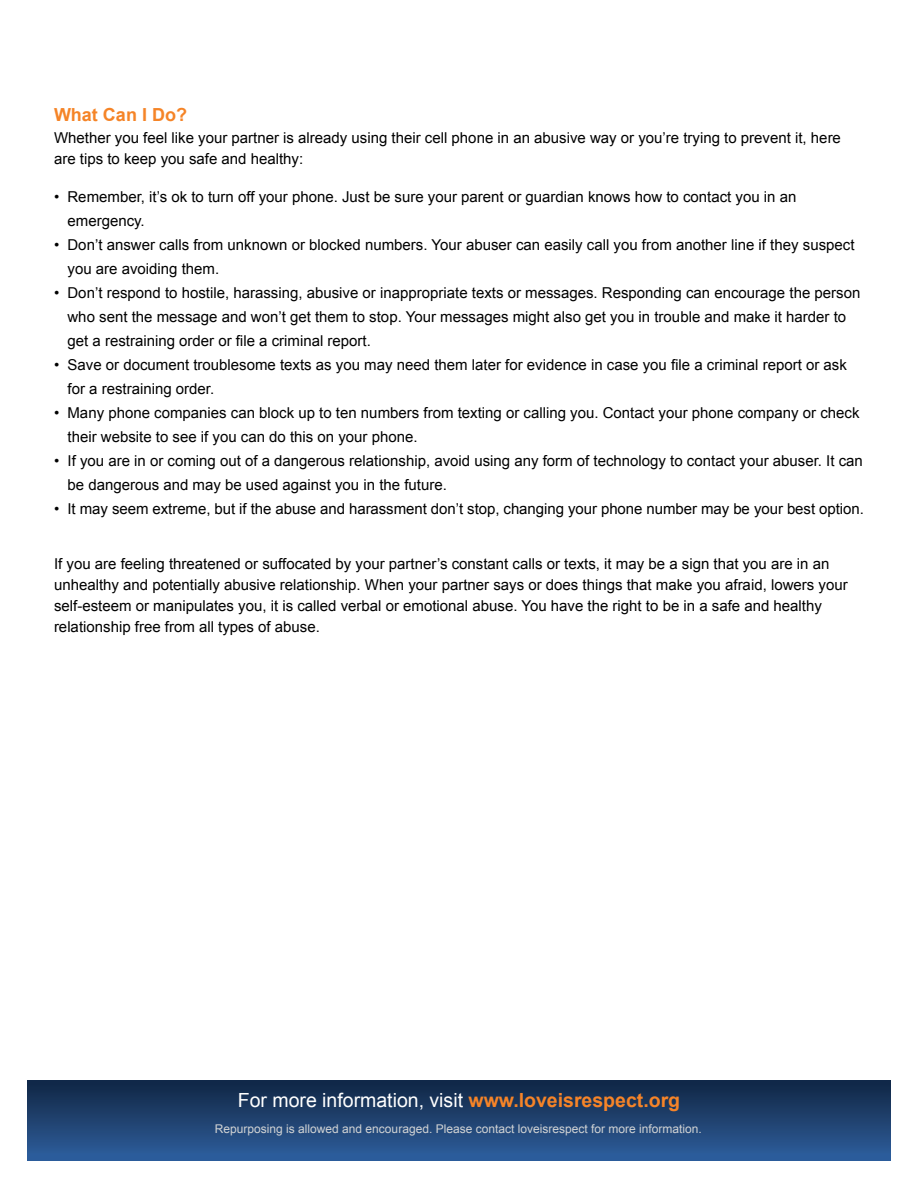
<style>
.page{position:relative;width:918px;height:1188px;background:#fff}
.page>*{position:absolute;margin:0;border:0;box-sizing:border-box;transform-origin:0 0}
.t1{font:19.5px "Arial";color:#fff}
.t2{font:700 18px "Arial";color:#f58427}
.t3{font:15px/24px "Arial";color:#000}
.t4{font:12px "Arial";color:#d1d3d4}
.s1{font-weight:700;color:#f68428}
</style>
<div class="page">
<div style="left:27px;top:1080px;width:864px;height:81px;background:linear-gradient(to bottom,#102543,#2e5f9e)"></div>
<p class="t2" style="left:54px;top:103px;width:135px">What Can I Do?</p>
<p class="t3" style="left:54px;top:128px;width:789px;line-height:21px">Whether you feel like your partner is already using their cell phone in an abusive way or you’re trying to prevent it, here are tips to keep you safe and healthy:</p>
<p class="t3" style="left:68px;top:185px;width:730px;text-indent:-14px">• Remember, it’s ok to turn off your phone. Just be sure your parent or guardian knows how to contact you in an emergency.</p>
<p class="t3" style="left:68px;top:233px;width:789px;text-indent:-14px">• Don’t answer calls from unknown or blocked numbers. Your abuser can easily call you from another line if they suspect you are avoiding them.</p>
<p class="t3" style="left:68px;top:281px;width:794px;text-indent:-14px">• Don’t respond to hostile, harassing, abusive or inappropriate texts or messages. Responding can encourage the person who sent the message and won’t get them to stop. Your messages might also get you in trouble and make it harder to get a restraining order or file a criminal report.</p>
<p class="t3" style="left:68px;top:353px;width:781px;text-indent:-14px">• Save or document troublesome texts as you may need them later for evidence in case you file a criminal report or ask for a restraining order.</p>
<p class="t3" style="left:68px;top:401px;width:794px;text-indent:-14px">• Many phone companies can block up to ten numbers from texting or calling you. Contact your phone company or check their website to see if you can do this on your phone.</p>
<p class="t3" style="left:68px;top:449px;width:797px;text-indent:-14px">• If you are in or coming out of a dangerous relationship, avoid using any form of technology to contact your abuser. It can be dangerous and may be used against you in the future.</p>
<p class="t3" style="left:54px;top:497px;width:811px">• It may seem extreme, but if the abuse and harassment don’t stop, changing your phone number may be your best option.</p>
<p class="t3" style="left:54px;top:554px;width:795px;line-height:21px">If you are feeling threatened or suffocated by your partner’s constant calls or texts, it may be a sign that you are in an unhealthy and potentially abusive relationship. When your partner says or does things that make you afraid, lowers your self-esteem or manipulates you, it is called verbal or emotional abuse. You have the right to be in a safe and healthy relationship free from all types of abuse.</p>
<h1 class="t1" style="left:238px;top:1087px;width:444px">For more information, visit <span class="s1">www.loveisrespect.org</span></h1>
<p class="t4" style="left:215px;top:1121px;width:488px">Repurposing is allowed and encouraged. Please contact loveisrespect for more information.</p>
</div>
